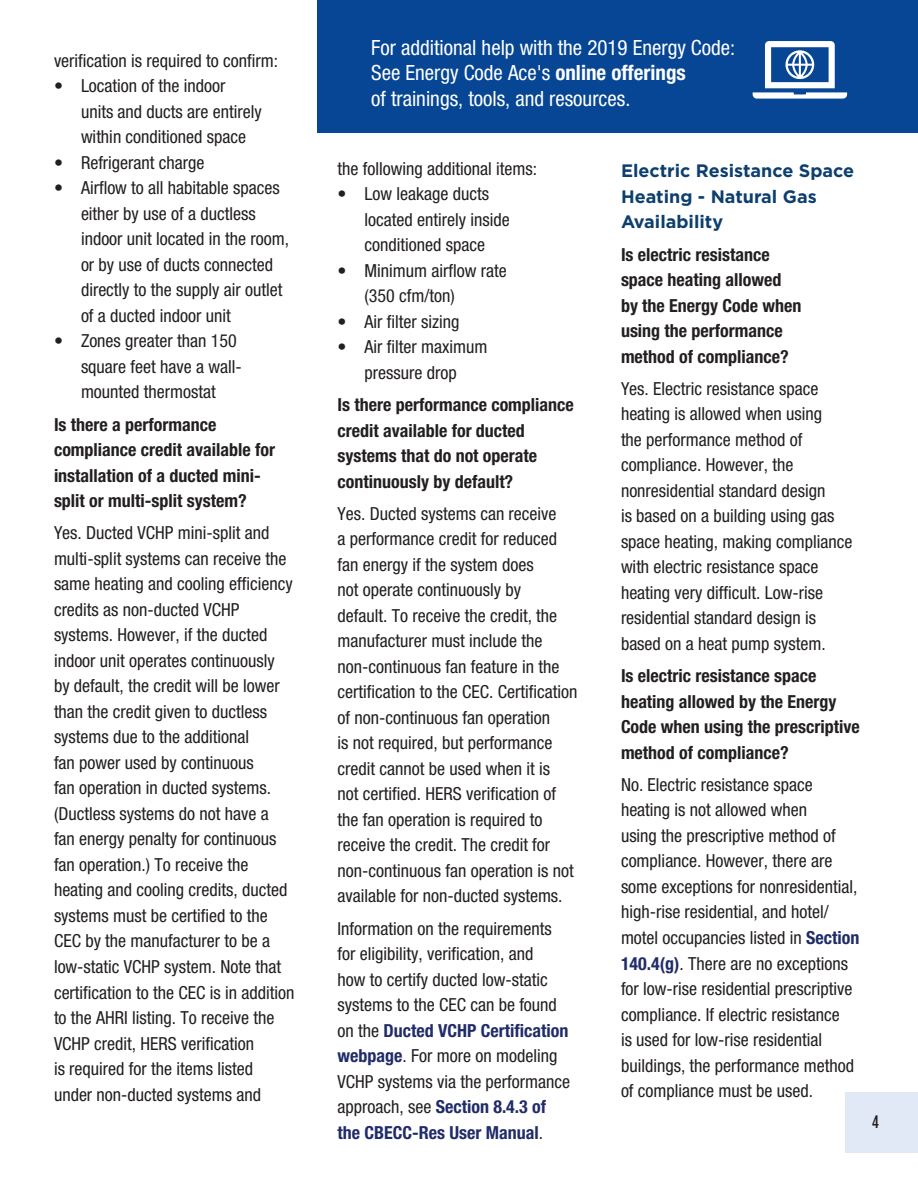
<style>
.page{position:relative;width:918px;height:1188px;background:#fff}
.page>*{position:absolute;margin:0;border:0;box-sizing:border-box;transform-origin:0 0}
.t1{font:condensed 21px/25.5px "Helvetica Neue LT Std";color:#fff}
.t2{font:condensed 18px/25.5px "Helvetica Neue LT Std";color:#231f20}
.t3{font:700 condensed 18px/25.5px "Helvetica Neue LT Std";color:#231f20}
.t4{font:700 18px/25.5px "Gotham HTF";color:#0d3f6e}
.t5{font:500 condensed 18px "Gotham HTF";color:#231f20}
.s1{font-weight:700}
.s2{font-weight:700;color:#202c68}
</style>
<div class="page">
<div style="left:846px;top:1092px;width:72px;height:60px;background:#e1e9f6"></div>
<div style="left:317px;top:0;width:601px;height:133px;background:#074694"></div>
<svg style="left:753px;top:41px;width:94px;height:58px"></svg>
<p class="t2" style="left:54px;top:48px;width:226px">verification is required to confirm:</p>
<p class="t2" style="left:81px;top:73px;width:182px;text-indent:-27px">• Location of the indoor units and ducts are entirely within conditioned space</p>
<p class="t2" style="left:54px;top:150px;width:152px">• Refrigerant charge</p>
<p class="t2" style="left:81px;top:175px;width:210px;text-indent:-27px">• Airflow to all habitable spaces either by use of a ductless indoor unit located in the room, or by use of ducts connected directly to the supply air outlet of a ducted indoor unit</p>
<p class="t2" style="left:81px;top:328px;width:162px;text-indent:-27px">• Zones greater than 150 square feet have a wall&shy;mounted thermostat</p>
<p class="t3" style="left:54px;top:411px;width:223px">Is there a performance compliance credit available for installation of a ducted mini&shy;split or multi-split system?</p>
<p class="t2" style="left:54px;top:520px;width:242px">Yes. Ducted VCHP mini-split and multi-split systems can receive the same heating and cooling efficiency credits as non-ducted VCHP systems. However, if the ducted indoor unit operates continuously by default, the credit will be lower than the credit given to ductless systems due to the additional<br>fan power used by continuous<br>fan operation in ducted systems. (Ductless systems do not have a<br>fan energy penalty for continuous fan operation.) To receive the heating and cooling credits, ducted systems must be certified to the<br>CEC by the manufacturer to be a low-static VCHP system. Note that certification to the CEC is in addition to the AHRI listing. To receive the<br>VCHP credit, HERS verification<br>is required for the items listed under non-ducted systems and</p>
<p class="t1" style="left:371px;top:34px;width:366px">For additional help with the 2019 Energy Code:</p>
<p class="t1" style="left:371px;top:60px;width:316px">See Energy Code Ace's <span class="s1">online offerings </span>of trainings, tools, and resources.</p>
<p class="t2" style="left:338px;top:156px;width:201px">the following additional items:</p>
<p class="t2" style="left:364px;top:181px;width:147px;text-indent:-27px">• Low leakage ducts located entirely inside conditioned space</p>
<p class="t2" style="left:364px;top:258px;width:144px;text-indent:-27px">• Minimum airflow rate (350 cfm/ton)</p>
<p class="t2" style="left:338px;top:309px;width:123px">• Air filter sizing</p>
<p class="t2" style="left:338px;top:334px;width:151px;text-align:center">• Air filter maximum pressure drop</p>
<p class="t3" style="left:338px;top:392px;width:238px">Is there performance compliance credit available for ducted systems that do not operate continuously by default?</p>
<p class="t2" style="left:338px;top:501px;width:241px">Yes. Ducted systems can receive<br>a performance credit for reduced fan energy if the system does<br>not operate continuously by<br>default. To receive the credit, the manufacturer must include the non-continuous fan feature in the certification to the CEC. Certification of non-continuous fan operation<br>is not required, but performance credit cannot be used when it is<br>not certified. HERS verification of the fan operation is required to receive the credit. The credit for non-continuous fan operation is not available for non-ducted systems.</p>
<p class="t2" style="left:338px;top:916px;width:234px">Information on the requirements for eligibility, verification, and<br>how to certify ducted low-static systems to the CEC can be found on the <span class="s2">Ducted VCHP Certification webpage</span>. For more on modeling<br>VCHP systems via the performance approach, see <span class="s2">Section 8.4.3 of the CBECC-Res User Manual</span>.</p>
<h4 class="t4" style="left:621px;top:158px;width:235px">Electric Resistance Space<br>Heating - Natural Gas<br>Availability</h4>
<p class="t3" style="left:621px;top:241px;width:182px">Is electric resistance space heating allowed by the Energy Code when using the performance method of compliance?</p>
<p class="t2" style="left:621px;top:376px;width:233px">Yes. Electric resistance space heating is allowed when using<br>the performance method of compliance. However, the nonresidential standard design<br>is based on a building using gas space heating, making compliance with electric resistance space heating very difficult. Low-rise residential standard design is based on a heat pump system.</p>
<p class="t3" style="left:621px;top:663px;width:240px">Is electric resistance space heating allowed by the Energy<br>Code when using the prescriptive method of compliance?</p>
<p class="t2" style="left:621px;top:772px;width:240px">No. Electric resistance space heating is not allowed when<br>using the prescriptive method of compliance. However, there are some exceptions for nonresidential, high-rise residential, and hotel/ motel occupancies listed in <span class="s2">Section 140.4(g)</span>. There are no exceptions for low-rise residential prescriptive compliance. If electric resistance<br>is used for low-rise residential buildings, the performance method of compliance must be used.</p>
<p class="t5" style="left:872px;top:1112px;width:8px">4</p>
</div>
